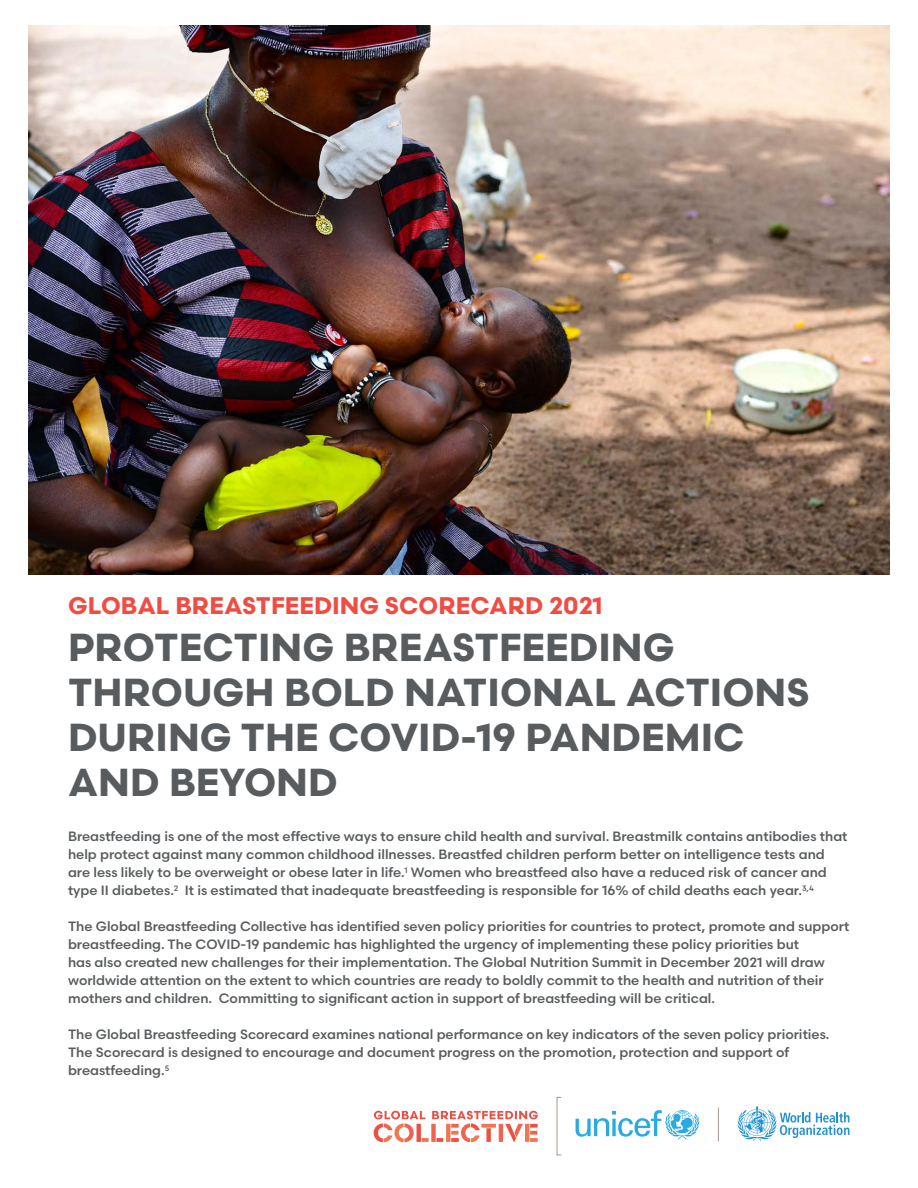
<style>
.page{position:relative;width:918px;height:1188px;background:#fff}
.page>*{position:absolute;margin:0;border:0;box-sizing:border-box;transform-origin:0 0}
.t1{font:700 39px/45px "Scandia";color:#595c5e}
.main_heading{font:700 24px "Scandia";color:#ef4d43}
.copy{font:500 13.5px/18px "Scandia";color:#595c5e}
</style>
<div class="page">
<div style="left:557px;top:1097px;width:5px;height:58px;border:1px solid #a9968e"></div>
<svg style="left:576px;top:1110px;width:123px;height:30px"></svg>
<hr style="left:718px;top:1108px;width:1px;height:34px;background:#a9968e">
<svg style="left:737px;top:1106px;width:112px;height:35px"></svg>
<svg style="left:374px;top:1111px;width:164px;height:31px"></svg>
<img style="left:29px;top:26px;width:860px;height:548px">
<p class="main_heading" style="left:68px;top:591px;width:536px">GLOBAL BREASTFEEDING SCORECARD 2021</p>
<p class="t1" style="left:68px;top:624px;width:743px">PROTECTING BREASTFEEDING<br>THROUGH BOLD NATIONAL ACTIONS<br>DURING THE COVID-19 PANDEMIC<br>AND BEYOND</p>
<p class="copy" style="left:68px;top:827px;width:781px">Breastfeeding is one of the most effective ways to ensure child health and survival. Breastmilk contains antibodies that help protect against many common childhood illnesses. Breastfed children perform better on intelligence tests and are less likely to be overweight or obese later in life.<sup>1</sup> Women who breastfeed also have a reduced risk of cancer and type II diabetes.<sup>2</sup> It is estimated that inadequate breastfeeding is responsible for 16% of child deaths each year.<sup>3,4</sup></p>
<p class="copy" style="left:68px;top:917px;width:783px">The Global Breastfeeding Collective has identified seven policy priorities for countries to protect, promote and support breastfeeding. The COVID-19 pandemic has highlighted the urgency of implementing these policy priorities but<br>has also created new challenges for their implementation. The Global Nutrition Summit in December 2021 will draw worldwide attention on the extent to which countries are ready to boldly commit to the health and nutrition of their mothers and children. Committing to significant action in support of breastfeeding will be critical.</p>
<p class="copy" style="left:68px;top:1025px;width:763px">The Global Breastfeeding Scorecard examines national performance on key indicators of the seven policy priorities.<br>The Scorecard is designed to encourage and document progress on the promotion, protection and support of breastfeeding.<sup>5</sup></p>
</div>
